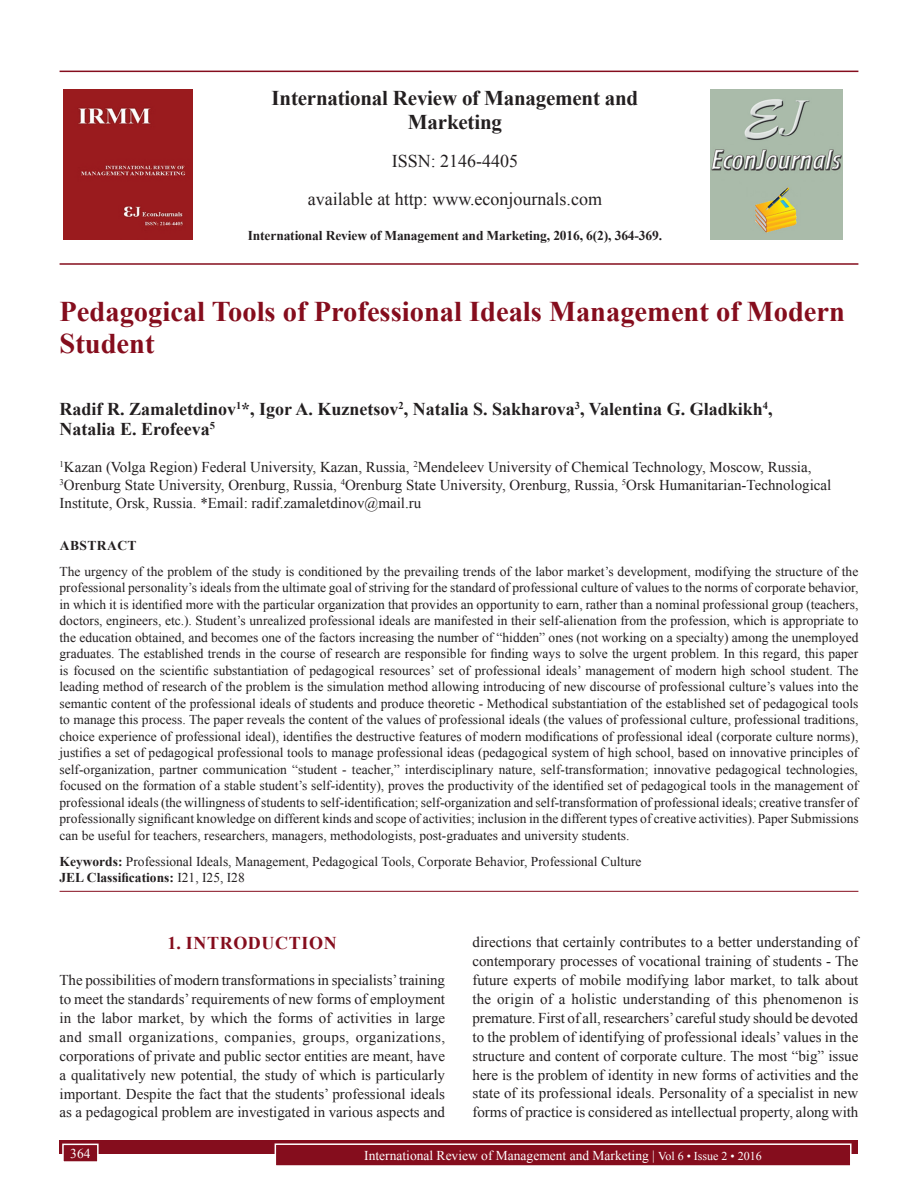
<style>
.page{position:relative;width:918px;height:1188px;background:#fff}
.page>*{position:absolute;margin:0;border:0;box-sizing:border-box;transform-origin:0 0}
.AT{font:700 28.5px/31.5px "Times New Roman";color:#850d1d}
.Issue_details{font:700 21px/24px "Times New Roman";letter-spacing:-.01em;color:#231f20;text-align:center}
.AU{font:700 18px/19.8px "Times New Roman";color:#231f20}
.Issue_details-2{font:18px "Times New Roman";color:#231f20}
.t1{font:700 18px "Times New Roman";letter-spacing:.035em;color:#850d1d}
.TX{font:15px/18.9px "Times New Roman";color:#231f20;text-align:justify}
.AFF{font:15px/18px "Times New Roman";color:#231f20}
.ABS{font:13.5px/16.5px "Times New Roman";color:#231f20;text-align:justify}
.KWD{font:13.5px/16.2px "Times New Roman";color:#231f20}
.Folio{font:13.5px "Times New Roman";color:#fff}
.Issue_details-3{font:700 13.5px "Times New Roman";letter-spacing:-.01em;color:#231f20}
.ABSH{font:700 13.5px "Times New Roman";letter-spacing:.035em;color:#231f20}
.s1{font-weight:700}
.s2{font-size:12px}
</style>
<div class="page">
<hr style="left:60px;top:71px;width:798px;height:1px;background:#850d1d">
<hr style="left:60px;top:263px;width:798px;height:2px;background:#850d1d">
<img style="left:64px;top:89px;width:129px;height:151px">
<img style="left:711px;top:89px;width:132px;height:150px">
<div style="left:60px;top:1140px;width:798px;height:13px;background:#850d1d"></div>
<div style="left:275px;top:1144px;width:576px;height:22px;background:#850d1d"></div>
<div style="left:275px;top:1143px;width:577px;height:24px;border:2px solid #fff"></div>
<div style="left:63px;top:1144px;width:35px;height:18px;background:#850d1d"></div>
<div style="left:62px;top:1144px;width:37px;height:19px;border:2px solid #fff"></div>
<hr style="left:60px;top:891px;width:798px;height:1px;background:#850d1d">
<p class="Issue_details" style="left:272px;top:85px;width:368px">International Review of Management and<br>Marketing</p>
<p class="Issue_details-2" style="left:392px;top:148px;width:128px">ISSN: 2146-4405</p>
<p class="Issue_details-2" style="left:308px;top:186px;width:296px">available at http: www.econjournals.com</p>
<p class="Issue_details-3" style="left:248px;top:226px;width:416px">International Review of Management and Marketing, 2016, 6(2), 364-369.</p>
<p class="AT" style="left:60px;top:295px;width:787px">Pedagogical Tools of Professional Ideals Management of Modern<br>Student</p>
<p class="AU" style="left:60px;top:398px;width:714px">Radif R. Zamaletdinov<sup>1</sup>*, Igor A. Kuznetsov<sup>2</sup>, Natalia S. Sakharova<sup>3</sup>, Valentina G. Gladkikh<sup>4</sup>,<br>Natalia E. Erofeeva<sup>5</sup></p>
<p class="AFF" style="left:60px;top:458px;width:773px"><sup>1</sup>Kazan (Volga Region) Federal University, Kazan, Russia, <sup>2</sup>Mendeleev University of Chemical Technology, Moscow, Russia,<br><sup>3</sup>Orenburg State University, Orenburg, Russia, <sup>4</sup>Orenburg State University, Orenburg, Russia, <sup>5</sup>Orsk Humanitarian-Technological<br>Institute, Orsk, Russia. *Email: radif.zamaletdinov@mail.ru</p>
<p class="ABSH" style="left:60px;top:536px;width:78px">ABSTRACT</p>
<p class="ABS" style="left:60px;top:562px;width:801px">The urgency of the problem of the study is conditioned by the prevailing trends of the labor market’s development, modifying the structure of the professional personality’s ideals from the ultimate goal of striving for the standard of professional culture of values to the norms of corporate behavior, in which it is identified more with the particular organization that provides an opportunity to earn, rather than a nominal professional group (teachers, doctors, engineers, etc.). Student’s unrealized professional ideals are manifested in their self-alienation from the profession, which is appropriate to the education obtained, and becomes one of the factors increasing the number of “hidden” ones (not working on a specialty) among the unemployed graduates. The established trends in the course of research are responsible for finding ways to solve the urgent problem. In this regard, this paper is focused on the scientific substantiation of pedagogical resources’ set of professional ideals’ management of modern high school student. The leading method of research of the problem is the simulation method allowing introducing of new discourse of professional culture’s values into the semantic content of the professional ideals of students and produce theoretic - Methodical substantiation of the established set of pedagogical tools to manage this process. The paper reveals the content of the values of professional ideals (the values of professional culture, professional traditions, choice experience of professional ideal), identifies the destructive features of modern modifications of professional ideal (corporate culture norms), justifies a set of pedagogical professional tools to manage professional ideas (pedagogical system of high school, based on innovative principles of self-organization, partner communication “student - teacher,” interdisciplinary nature, self-transformation; innovative pedagogical technologies, focused on the formation of a stable student’s self-identity), proves the productivity of the identified set of pedagogical tools in the management of professional ideals (the willingness of students to self-identification; self-organization and self-transformation of professional ideals; creative transfer of professionally significant knowledge on different kinds and scope of activities; inclusion in the different types of creative activities). Paper Submissions can be useful for teachers, researchers, managers, methodologists, post-graduates and university students.</p>
<p class="KWD" style="left:60px;top:853px;width:584px"><span class="s1">Keywords:</span> Professional Ideals, Management, Pedagogical Tools, Corporate Behavior, Professional Culture<br><span class="s1">JEL Classifications:</span> I21, I25, I28</p>
<h1 class="t1" style="left:168px;top:930px;width:171px">1. INTRODUCTION</h1>
<p class="TX" style="left:60px;top:971px;width:387px">The possibilities of modern transformations in specialists’ training to meet the standards’ requirements of new forms of employment in the labor market, by which the forms of activities in large and small organizations, companies, groups, organizations, corporations of private and public sector entities are meant, have a qualitatively new potential, the study of which is particularly important. Despite the fact that the students’ professional ideals as a pedagogical problem are investigated in various aspects and</p>
<p class="TX" style="left:472px;top:932px;width:388px">directions that certainly contributes to a better understanding of contemporary processes of vocational training of students - The future experts of mobile modifying labor market, to talk about the origin of a holistic understanding of this phenomenon is premature. First of all, researchers’ careful study should be devoted to the problem of identifying of professional ideals’ values in the structure and content of corporate culture. The most “big” issue here is the problem of identity in new forms of activities and the state of its professional ideals. Personality of a specialist in new forms of practice is considered as intellectual property, along with</p>
<p class="Folio" style="left:70px;top:1144px;width:22px">364</p>
<p class="Folio" style="left:364px;top:1146px;width:399px">International Review of Management and Marketing | <span class="s2">Vol 6 • Issue 2 • 2016</span></p>
</div>
